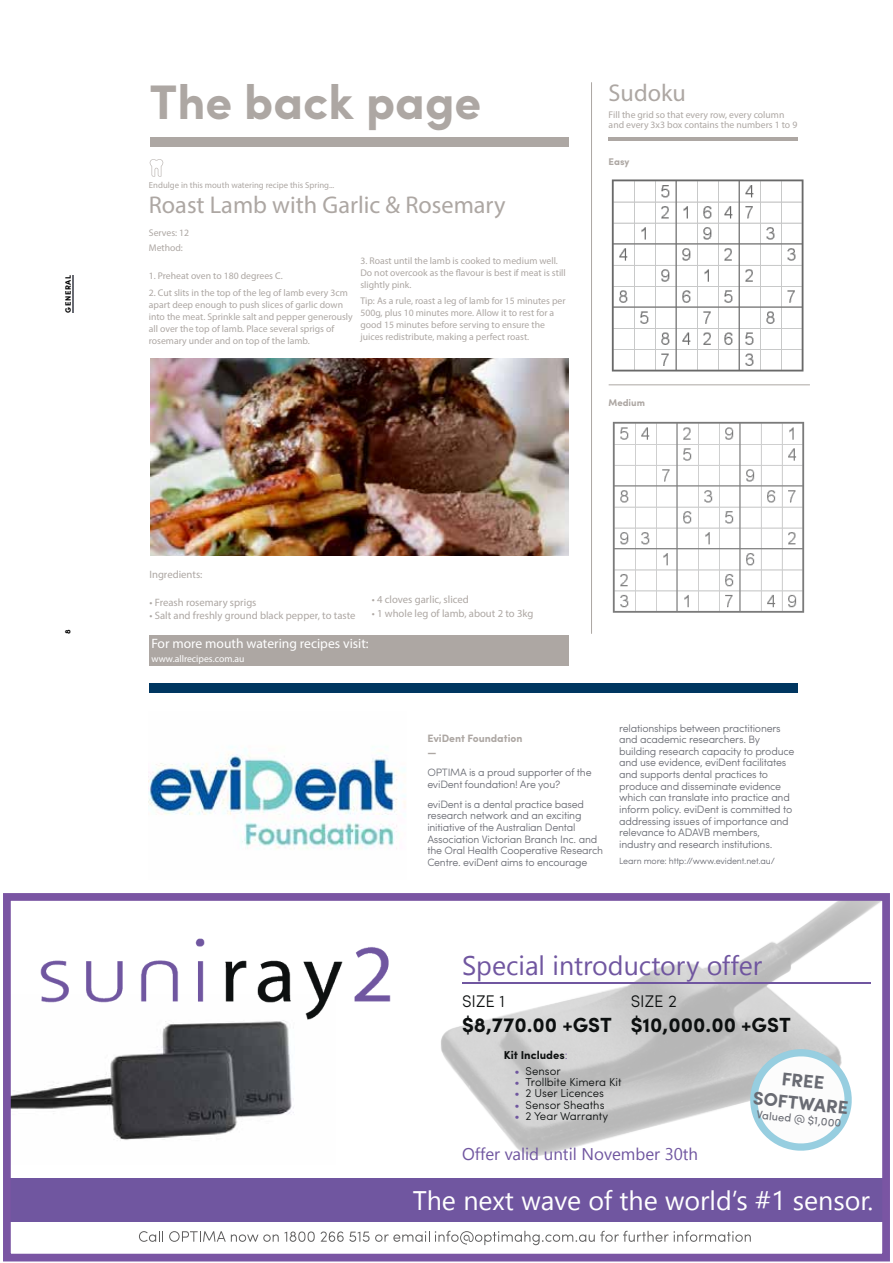
<style>
.page{position:relative;width:893px;height:1263px;background:#fff}
.page>*{position:absolute;margin:0;border:0;box-sizing:border-box;transform-origin:0 0}
.t1{font:700 48.6px "Sofia Pro";color:#ada7a3}
.t2{font:26.85px "Nirmala UI";color:#fff}
.t3{font:26.85px "Nirmala UI";color:#7056a0}
.t4{font:24.3px "Myriad Pro";color:#ada7a3}
.t5{font:700 20.55px "Sofia Pro";color:#0d1010}
.t6{font:700 18.45px/22px "Sofia Pro";color:#696b73;text-align:center}
.t7{font:16.95px "Nirmala UI";color:#7056a0}
.t8{font:300 16.95px "Sofia Pro";color:#0d1010}
.t9{font:13.65px "Myriad Pro";color:#fff}
.t10{font:300 11.4px "Sofia Pro";color:#0d1010}
.t11{font:700 11.4px "Sofia Pro";color:#0d1010}
.t12{font:11.25px "Sofia Pro";color:#696b73}
.t13{font:300 10.65px/11.7px "Sofia Pro";letter-spacing:-.02em;color:#696b73}
.t14{font:10.65px "Myriad Pro";color:#ada7a3}
.t15{font:700 10.65px/14px "Sofia Pro";color:#ada7a3}
.t16{font:9.75px/12px "Myriad Pro";color:#ada7a3}
.t17{font:9.75px "Myriad Pro";color:#fff}
.t18{font:700 9.75px "Sofia Pro";color:#ada7a3}
.t19{font:300 9px "Sofia Pro";letter-spacing:-.02em;color:#696b73}
.t20{font:8.7px "Myriad Pro";color:#ada7a3}
.t21{font:700 7.8px "Sofia Pro";letter-spacing:.08em;color:#000}
.s1{font-weight:300;color:#7056a0}
.s2{color:#7056a0}
</style>
<div class="page">
<hr style="left:73px;top:275px;width:1px;height:37px;background:#696b73">
<div style="left:149px;top:635px;width:420px;height:31px;background:#ada7a3"></div>
<div style="left:149px;top:683px;width:649px;height:10px;background:#003660"></div>
<hr style="left:609px;top:385px;width:201px;height:1px;background:#ada7a3">
<hr style="left:609px;top:137px;width:189px;height:4px;background:#ada7a3">
<svg style="left:150px;top:159px;width:13px;height:17px"></svg>
<div style="left:150px;top:137px;width:419px;height:10px;background:#ada7a3"></div>
<img style="left:150px;top:358px;width:419px;height:197px">
<img style="left:611px;top:179px;width:193px;height:193px">
<img style="left:612px;top:421px;width:193px;height:191px">
<hr style="left:591px;top:82px;width:1px;height:552px;background:#ada7a3">
<img style="left:149px;top:746px;width:257px;height:104px">
<img style="left:12px;top:1038px;width:282px;height:103px">
<img style="left:441px;top:902px;width:439px;height:253px">
<svg style="left:139px;top:1231px;width:24px;height:11px"></svg>
<svg style="left:169px;top:1231px;width:110px;height:11px"></svg>
<svg style="left:285px;top:1231px;width:30px;height:11px"></svg>
<svg style="left:321px;top:1231px;width:106px;height:11px"></svg>
<svg style="left:435px;top:1231px;width:316px;height:14px"></svg>
<img style="left:40px;top:938px;width:351px;height:100px">
<div style="left:7px;top:1178px;width:879px;height:44px;background:#7056a0"></div>
<svg style="left:743px;top:1042px;width:115px;height:113px"></svg>
<hr style="left:462px;top:982px;width:409px;height:1px;background:#7056a0">
<div style="left:3px;top:893px;width:887px;height:368px;border:8px solid #7a55a3"></div>
<p class="t21" style="left:62px;top:313px;width:39px;rotate:-90deg">GENERAL</p>
<p class="t21" style="left:62px;top:634px;width:6px;rotate:-90deg">8</p>
<h1 class="t1" style="left:149px;top:65px;width:333px">The back page</h1>
<h3 class="t4" style="left:609px;top:78px;width:79px">Sudoku</h3>
<p class="t16" style="left:609px;top:109px;width:190px;line-height:10.6px">Fill the grid so that every row, every column and every 3x3 box contains the numbers 1 to 9</p>
<p class="t18" style="left:609px;top:155px;width:22px">Easy</p>
<p class="t20" style="left:149px;top:179px;width:187px">Endulge in this mouth watering recipe this Spring...</p>
<h3 class="t4" style="left:149px;top:190px;width:358px">Roast Lamb with Garlic &amp; Rosemary</h3>
<p class="t16" style="left:149px;top:224px;width:42px;line-height:15.6px">Serves: 12<br>Method:</p>
<p class="t16" style="left:149px;top:270px;width:135px">1. Preheat oven to 180 degrees C.</p>
<p class="t16" style="left:149px;top:286px;width:206px">2. Cut slits in the top of the leg of lamb every 3cm apart deep enough to push slices of garlic down into the meat. Sprinkle salt and pepper generously all over the top of lamb. Place several sprigs of rosemary under and on top of the lamb.</p>
<p class="t16" style="left:360px;top:254px;width:207px">3. Roast until the lamb is cooked to medium well.<br>Do not overcook as the flavour is best if meat is still slightly pink.</p>
<p class="t16" style="left:360px;top:294px;width:207px">Tip: As a rule, roast a leg of lamb for 15 minutes per 500g, plus 10 minutes more. Allow it to rest for a good 15 minutes before serving to ensure the juices redistribute, making a perfect roast.</p>
<p class="t18" style="left:609px;top:395px;width:38px">Medium</p>
<p class="t14" style="left:149px;top:568px;width:54px">Ingredients:</p>
<p class="t14" style="left:149px;top:595px;width:109px">• Freash rosemary sprigs</p>
<p class="t14" style="left:149px;top:609px;width:208px">• Salt and freshly ground black pepper, to taste</p>
<p class="t14" style="left:372px;top:593px;width:99px">• 4 cloves garlic, sliced</p>
<p class="t14" style="left:372px;top:607px;width:163px">• 1 whole leg of lamb, about 2 to 3kg</p>
<p class="t9" style="left:151px;top:635px;width:219px">For more mouth watering recipes visit:</p>
<p class="t17" style="left:151px;top:652px;width:95px">www.allrecipes.com.au</p>
<p class="t15" style="left:427px;top:731px;width:97px">EviDent Foundation —</p>
<p class="t13" style="left:427px;top:766px;width:166px">OPTIMA is a proud supporter of the eviDent foundation! Are you?</p>
<p class="t13" style="left:427px;top:797px;width:177px">eviDent is a dental practice based research network and an exciting initiative of the Australian Dental Association Victorian Branch Inc. and the Oral Health Cooperative Research Centre. eviDent aims to encourage</p>
<p class="t13" style="left:619px;top:721px;width:177px">relationships between practitioners and academic researchers. By building research capacity to produce and use evidence, eviDent facilitates and supports dental practices to produce and disseminate evidence which can translate into practice and inform policy. eviDent is committed to addressing issues of importance and relevance to ADAVB members, industry and research institutions.</p>
<p class="t19" style="left:619px;top:854px;width:157px">Learn more: http://www.evident.net.au/</p>
<h2 class="t3" style="left:462px;top:944px;width:302px">Special introductory offer</h2>
<h3 class="t8" style="left:462px;top:989px;width:44px">SIZE 1</h3>
<h3 class="t5" style="left:462px;top:1009px;width:152px">$8,770.00 +GST</h3>
<p class="t11" style="left:504px;top:1046px;width:65px">Kit Includes<span class="s1">:</span></p>
<p class="t10" style="left:514px;top:1062px;width:48px"><span class="s2">•</span> Sensor</p>
<p class="t10" style="left:514px;top:1074px;width:109px"><span class="s2">•</span> Trollbite Kimera Kit</p>
<p class="t10" style="left:514px;top:1085px;width:91px"><span class="s2">•</span> 2 User Licences</p>
<p class="t10" style="left:514px;top:1096px;width:92px"><span class="s2">•</span> Sensor Sheaths</p>
<p class="t10" style="left:514px;top:1108px;width:95px"><span class="s2">•</span> 2 Year Warranty</p>
<h3 class="t8" style="left:631px;top:989px;width:48px">SIZE 2</h3>
<h3 class="t5" style="left:631px;top:1009px;width:162px">$10,000.00 +GST</h3>
<h3 class="t6" style="left:757px;top:1064px;width:97px;rotate:6deg">FREE<br>SOFTWARE</h3>
<p class="t12" style="left:757px;top:1106px;width:87px;rotate:6deg">Valued @ $1,000</p>
<h3 class="t7" style="left:462px;top:1141px;width:238px">Offer valid until November 30th</h3>
<h2 class="t2" style="left:413px;top:1179px;width:462px">The next wave of the worldʼs #1 sensor.</h2>
</div>
